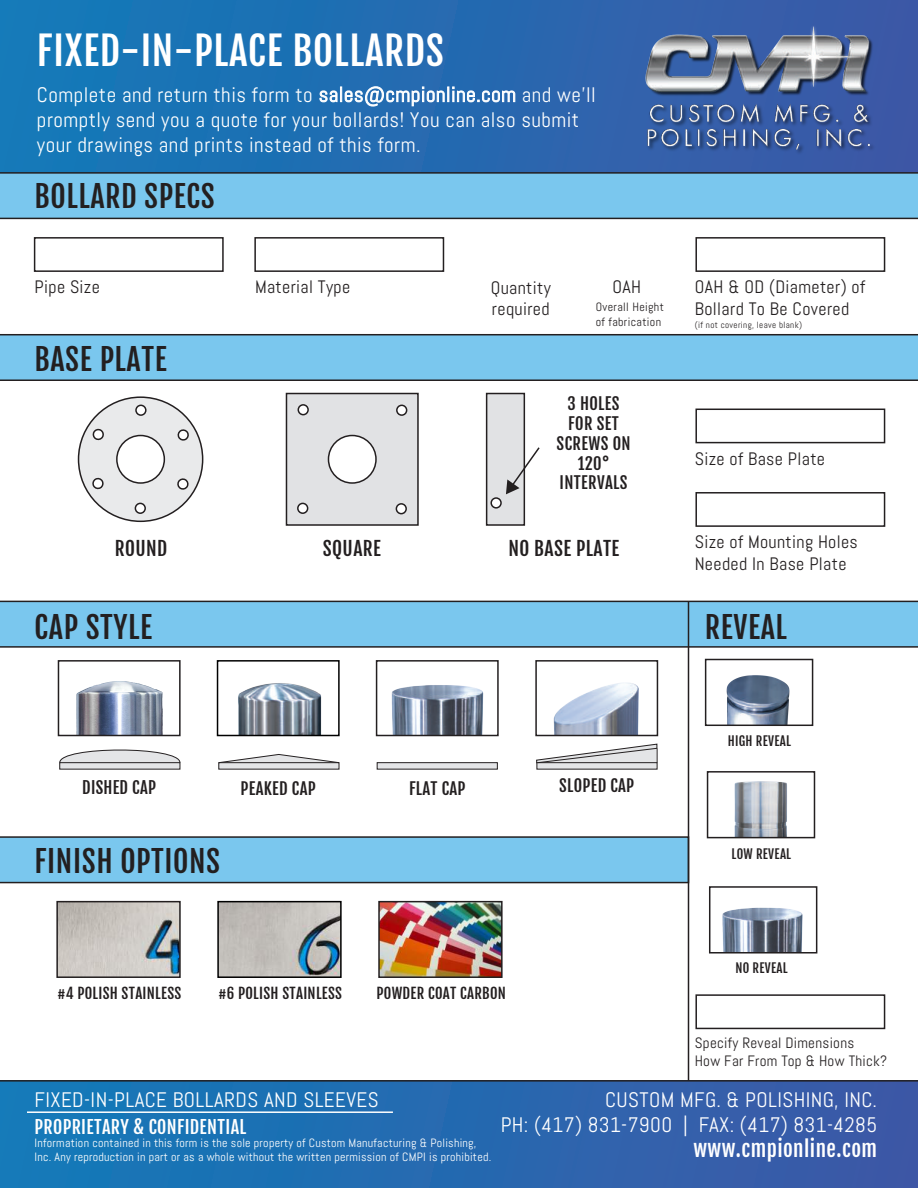
<style>
.page{position:relative;width:918px;height:1188px;background:#fff}
.page>*{position:absolute;margin:0;border:0;box-sizing:border-box;transform-origin:0 0}
.t1{font:39px "Fjalla One";letter-spacing:.02em;color:#fff}
.t2{font:30px "Fjalla One";letter-spacing:.02em;color:#231f20}
.t3{font:21px/25.2px "Abel";letter-spacing:.025em;color:#fff}
.t4{font:21px/25.2px "Abel";letter-spacing:.02em;color:#fff;text-align:right}
.t5{font:21px "Fjalla One";letter-spacing:.02em;color:#fff}
.t6{font:19.35px "Fjalla One";letter-spacing:.02em;color:#231f20}
.t7{font:18px/21.6px "Abel";letter-spacing:.02em;color:#231f20}
.t8{font:18px "Fjalla One";letter-spacing:.02em;color:#fff}
.t9{font:18px/21.6px "Abel";letter-spacing:.02em;color:#231f20}
.t10{font:16.5px/19.8px "Fjalla One";letter-spacing:.02em;color:#231f20;text-align:center}
.t11{font:15px/18px "Abel";letter-spacing:.02em;color:#231f20}
.t12{font:14.7px "Fjalla One";letter-spacing:.02em;color:#231f20}
.t13{font:12.9px "Fjalla One";letter-spacing:.02em;color:#231f20}
.t14{font:12px/13.5px "Abel";letter-spacing:.02em;color:#fff}
.t15{font:12px/14.4px "Abel";letter-spacing:.03em;color:#231f20}
.t16{font:9px "Abel";letter-spacing:.04em;color:#231f20}
</style>
<div class="page">
<div style="left:0;top:0;width:918px;height:172px;background:linear-gradient(to right,#117bb9,#3d57a6)"></div>
<svg style="left:0;top:1080px;width:918px;height:108px;background:#2767ad"></svg>
<svg style="left:0;top:334px;width:918px;height:47px;background:#74bce0"></svg>
<svg style="left:0;top:172px;width:918px;height:47px;background:#74bce1"></svg>
<svg style="left:0;top:601px;width:918px;height:47px;background:#76bde2"></svg>
<svg style="left:0;top:836px;width:688px;height:47px;background:#75bde2"></svg>
<img style="left:722px;top:907px;width:81px;height:44px">
<div style="left:709px;top:886px;width:108px;height:68px;border:2px solid #231f20"></div>
<img style="left:726px;top:675px;width:64px;height:48px">
<div style="left:705px;top:659px;width:108px;height:67px;border:2px solid #231f20"></div>
<img style="left:76px;top:681px;width:87px;height:52px">
<div style="left:58px;top:660px;width:123px;height:76px;border:2px solid #231f20"></div>
<div style="left:59px;top:763px;width:120px;height:6px;background:#e4e5e7"></div>
<svg style="left:59px;top:749px;width:122px;height:14px"></svg>
<img style="left:238px;top:683px;width:84px;height:50px">
<div style="left:217px;top:660px;width:123px;height:76px;border:2px solid #000"></div>
<img style="left:391px;top:685px;width:93px;height:48px">
<div style="left:376px;top:660px;width:123px;height:76px;border:2px solid #231f20"></div>
<div style="left:377px;top:762px;width:121px;height:8px;background:#e4e5e7;border:1px solid #231f20"></div>
<img style="left:553px;top:683px;width:86px;height:50px">
<div style="left:535px;top:660px;width:123px;height:76px;border:2px solid #231f20"></div>
<div style="left:218px;top:763px;width:120px;height:6px;background:#e4e5e7"></div>
<svg style="left:218px;top:754px;width:122px;height:10px"></svg>
<svg style="left:536px;top:743px;width:122px;height:27px"></svg>
<img style="left:59px;top:904px;width:119px;height:71px">
<div style="left:56px;top:901px;width:125px;height:77px;border:2px solid #231f20"></div>
<img style="left:220px;top:904px;width:119px;height:71px">
<div style="left:217px;top:901px;width:125px;height:77px;border:2px solid #000"></div>
<img style="left:381px;top:904px;width:119px;height:71px">
<div style="left:378px;top:901px;width:125px;height:77px;border:2px solid #231f20"></div>
<div style="left:79px;top:397px;width:124px;height:124px;background:#e9eaeb;border-radius:50%"></div>
<div style="left:286px;top:393px;width:133px;height:133px;background:#e1e2e4;border:2px solid #231f20"></div>
<div style="left:117px;top:436px;width:47px;height:47px;background:#fff;border-radius:50%"></div>
<div style="left:116px;top:435px;width:49px;height:49px;border:2px solid #231f20;border-radius:50%"></div>
<div style="left:328px;top:436px;width:48px;height:47px;background:#fff;border-radius:50%"></div>
<div style="left:328px;top:435px;width:49px;height:49px;border:2px solid #231f20;border-radius:50%"></div>
<div style="left:136px;top:405px;width:10px;height:10px;background:#fff;border-radius:50%"></div>
<div style="left:135px;top:405px;width:12px;height:11px;border:2px solid #231f20;border-radius:50%"></div>
<div style="left:397px;top:405px;width:10px;height:10px;background:#fff;border-radius:50%"></div>
<div style="left:396px;top:405px;width:11px;height:11px;border:2px solid #231f20;border-radius:50%"></div>
<div style="left:298px;top:405px;width:10px;height:10px;background:#fff;border-radius:50%"></div>
<div style="left:298px;top:404px;width:11px;height:11px;border:2px solid #231f20;border-radius:50%"></div>
<div style="left:486px;top:393px;width:39px;height:133px;background:#e1e2e4;border:2px solid #231f20"></div>
<div style="left:298px;top:503px;width:10px;height:10px;background:#fff;border-radius:50%"></div>
<div style="left:297px;top:503px;width:11px;height:11px;border:2px solid #231f20;border-radius:50%"></div>
<div style="left:396px;top:504px;width:10px;height:10px;background:#fff;border-radius:50%"></div>
<div style="left:396px;top:503px;width:11px;height:11px;border:2px solid #231f20;border-radius:50%"></div>
<div style="left:491px;top:498px;width:10px;height:10px;background:#fff;border-radius:50%"></div>
<div style="left:490px;top:497px;width:12px;height:12px;border:2px solid #231f20;border-radius:50%"></div>
<svg style="left:92px;top:428px;width:12px;height:13px"></svg>
<svg style="left:92px;top:477px;width:12px;height:13px"></svg>
<div style="left:135px;top:503px;width:10px;height:10px;background:#fff;border-radius:50%"></div>
<div style="left:135px;top:503px;width:11px;height:11px;border:2px solid #231f20;border-radius:50%"></div>
<svg style="left:177px;top:478px;width:12px;height:12px"></svg>
<svg style="left:177px;top:429px;width:12px;height:12px"></svg>
<svg style="left:506px;top:446px;width:34px;height:48px"></svg>
<img style="left:734px;top:781px;width:53px;height:54px">
<div style="left:707px;top:771px;width:108px;height:67px;border:2px solid #231f20"></div>
<img style="left:626px;top:25px;width:264px;height:130px">
<div style="left:34px;top:237px;width:190px;height:35px;background:#fff;border:2px solid #231f20"></div>
<div style="left:254px;top:237px;width:190px;height:35px;background:#fff;border:2px solid #231f20"></div>
<div style="left:695px;top:237px;width:190px;height:35px;background:#fff;border:2px solid #231f20"></div>
<div style="left:695px;top:409px;width:190px;height:34px;background:#fff;border:2px solid #231f20"></div>
<div style="left:695px;top:492px;width:190px;height:35px;background:#fff;border:2px solid #231f20"></div>
<div style="left:695px;top:994px;width:190px;height:35px;background:#fff;border:2px solid #231f20"></div>
<hr style="left:688px;top:602px;width:1px;height:479px;background:#231f20">
<hr style="left:27px;top:1111px;width:366px;height:2px;background:#fff">
<h1 class="t1" style="left:37px;top:27px;width:409px">FIXED-IN-PLACE BOLLARDS</h1>
<p class="t3" style="left:37px;top:82px;width:560px">Complete and return this form to sales@cmpionline.com and we’ll promptly send you a quote for your bollards! You can also submit your drawings and prints instead of this form.</p>
<h2 class="t2" style="left:35px;top:178px;width:182px">BOLLARD SPECS</h2>
<p class="t7" style="left:35px;top:276px;width:67px">Pipe Size</p>
<h2 class="t2" style="left:35px;top:340px;width:134px">BASE PLATE</h2>
<p class="t6" style="left:115px;top:536px;width:54px">ROUND</p>
<h2 class="t2" style="left:35px;top:609px;width:119px">CAP STYLE</h2>
<p class="t7" style="left:255px;top:276px;width:97px">Material Type</p>
<p class="t7" style="left:695px;top:276px;width:172px">OAH &amp; OD (Diameter) of<br>Bollard To Be Covered</p>
<p class="t16" style="left:695px;top:319px;width:109px">(if not covering, leave blank)</p>
<p class="t7" style="left:613px;top:276px;width:30px">OAH</p>
<p class="t15" style="left:596px;top:300px;width:70px">Overall Height of fabrication</p>
<p class="t9" style="left:491px;top:277px;width:62px">Quantity required</p>
<p class="t10" style="left:557px;top:394px;width:75px">3 HOLES<br>FOR SET<br>SCREWS ON<br>120°<br>INTERVALS</p>
<p class="t6" style="left:323px;top:536px;width:60px">SQUARE</p>
<p class="t6" style="left:509px;top:536px;width:112px">NO BASE PLATE</p>
<p class="t7" style="left:695px;top:448px;width:132px">Size of Base Plate</p>
<p class="t7" style="left:695px;top:531px;width:165px">Size of Mounting Holes<br>Needed In Base Plate</p>
<h2 class="t2" style="left:705px;top:609px;width:84px">REVEAL</h2>
<p class="t13" style="left:728px;top:733px;width:65px">HIGH REVEAL</p>
<p class="t10" style="left:82px;top:778px;width:75px">DISHED CAP</p>
<p class="t10" style="left:241px;top:778px;width:77px">PEAKED CAP</p>
<p class="t10" style="left:409px;top:778px;width:58px">FLAT CAP</p>
<p class="t10" style="left:559px;top:776px;width:76px">SLOPED CAP</p>
<h2 class="t2" style="left:35px;top:843px;width:187px">FINISH OPTIONS</h2>
<p class="t12" style="left:57px;top:984px;width:126px">#4 POLISH STAINLESS</p>
<p class="t12" style="left:219px;top:984px;width:125px">#6 POLISH STAINLESS</p>
<p class="t12" style="left:377px;top:984px;width:131px">POWDER COAT CARBON</p>
<p class="t13" style="left:732px;top:846px;width:61px">LOW REVEAL</p>
<p class="t13" style="left:735px;top:960px;width:54px">NO REVEAL</p>
<p class="t11" style="left:695px;top:1034px;width:194px">Specify Reveal Dimensions<br>How Far From Top &amp; How Thick?</p>
<p class="t3" style="left:35px;top:1087px;width:346px">FIXED-IN-PLACE BOLLARDS AND SLEEVES</p>
<p class="t8" style="left:35px;top:1116px;width:213px">PROPRIETARY &amp; CONFIDENTIAL</p>
<p class="t14" style="left:35px;top:1137px;width:458px">Information contained in this form is the sole property of Custom Manufacturing &amp; Polishing,<br>Inc. Any reproduction in part or as a whole without the written permission of CMPI is prohibited.</p>
<p class="t4" style="left:501px;top:1087px;width:378px">CUSTOM MFG. &amp; POLISHING, INC.<br>PH: (417) 831-7900 | FAX: (417) 831-4285</p>
<p class="t5" style="left:694px;top:1136px;width:185px">www.cmpionline.com</p>
</div>
